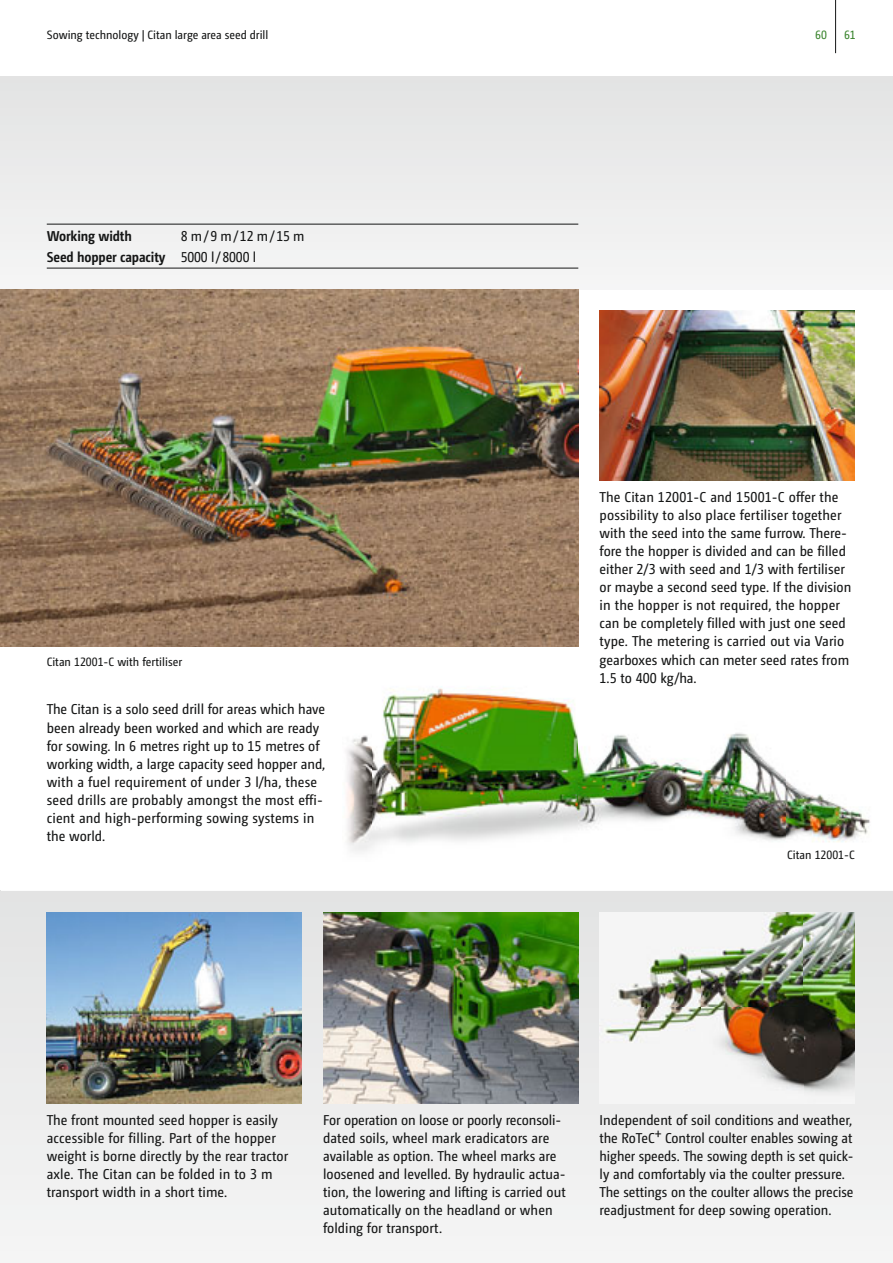
<style>
.page{position:relative;width:893px;height:1263px;background:#fff}
.page>*{position:absolute;margin:0;border:0;box-sizing:border-box;transform-origin:0 0}
.t1{font:14.25px/18px "Camingo Dos Pro S Cd";color:#151616}
.t2{font:700 14.25px "Camingo Dos Pro S Cd";letter-spacing:-.01em;color:#151616}
.t3{font:12px "Camingo Dos Pro S Cd";color:#151616}
.t4{font:12px "Camingo Dos Pro S Cd";color:#38832b}
.s1{font-weight:700}
</style>
<div class="page">
<div style="left:0;top:77px;width:893px;height:212px;background:#ececec"></div>
<svg style="left:0;top:891px;width:893px;height:360px"></svg>
<hr style="left:835px;top:0;width:1px;height:53px;background:#151616">
<img style="left:47px;top:912px;width:255px;height:191px">
<img style="left:0;top:289px;width:578px;height:357px">
<img style="left:600px;top:310px;width:255px;height:170px">
<img style="left:323px;top:912px;width:255px;height:191px">
<img style="left:600px;top:912px;width:255px;height:191px">
<img style="left:371px;top:686px;width:499px;height:162px">
<svg style="left:346px;top:735px;width:25px;height:117px"></svg>
<hr style="left:47px;top:224px;width:531px;height:1px;background:#151616">
<hr style="left:47px;top:268px;width:531px;height:1px;background:#151616">
<p class="t3" style="left:47px;top:30px;width:223px">Sowing technology | Citan large area seed drill</p>
<p class="t2" style="left:47px;top:231px;width:87px">Working width</p>
<p class="t1" style="left:47px;top:227px;width:259px;line-height:20.2px;text-indent:134px">8 m / 9 m / 12 m / 15 m<br><span class="s1">Seed hopper capacity</span> 5000 l / 8000 l</p>
<p class="t3" style="left:47px;top:657px;width:137px">Citan 12001-C with fertiliser</p>
<p class="t1" style="left:47px;top:701px;width:280px">The Citan is a solo seed drill for areas which have been already been worked and which are ready for sowing. In 6 metres right up to 15 metres of working width, a large capacity seed hopper and, with a fuel requirement of under 3 l/ha, these seed drills are probably amongst the most effi&shy;cient and high-performing sowing systems in the world.</p>
<p class="t4" style="left:815px;top:28px;width:13px">60</p>
<p class="t4" style="left:844px;top:28px;width:13px">61</p>
<p class="t1" style="left:600px;top:489px;width:253px">The Citan 12001-C and 15001-C offer the possibility to also place fertiliser together with the seed into the same furrow. There&shy;fore the hopper is divided and can be filled either 2/3 with seed and 1/3 with fertiliser or maybe a second seed type. If the division in the hopper is not required, the hopper can be completely filled with just one seed type. The metering is carried out via Vario gearboxes which can meter seed rates from 1.5 to 400 kg/ha.</p>
<p class="t3" style="left:787px;top:850px;width:69px">Citan 12001-C</p>
<p class="t1" style="left:47px;top:1112px;width:243px">The front mounted seed hopper is easily accessible for filling. Part of the hopper weight is borne directly by the rear tractor axle. The Citan can be folded in to 3 m transport width in a short time.</p>
<p class="t1" style="left:323px;top:1112px;width:244px">For operation on loose or poorly reconsoli&shy;dated soils, wheel mark eradicators are available as option. The wheel marks are loosened and levelled. By hydraulic actua&shy;tion, the lowering and lifting is carried out automatically on the headland or when folding for transport.</p>
<p class="t1" style="left:600px;top:1112px;width:255px">Independent of soil conditions and weather, the RoTeC+ Control coulter enables sowing at higher speeds. The sowing depth is set quick&shy;ly and comfortably via the coulter pressure.<br>The settings on the coulter allows the precise readjustment for deep sowing operation.</p>
</div>
